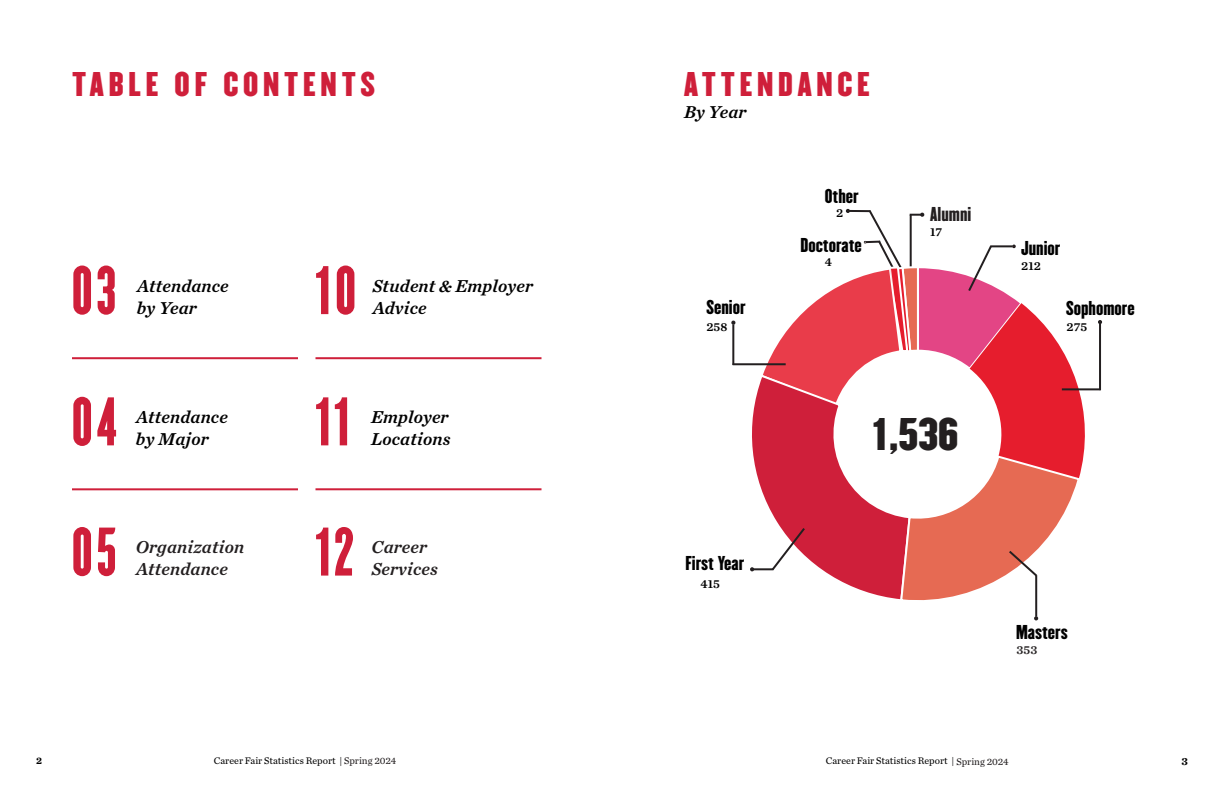
<style>
.page{position:relative;width:1224px;height:792px;background:#fff}
.page>*{position:absolute;margin:0;border:0;box-sizing:border-box;transform-origin:0 0}
.t1{font:60px "Champion Featherweight";letter-spacing:.06em;color:#cf1f3a}
.t2{font:40px "Champion Welterweight";color:#231f20}
.t3{font:30px "Champion Welterweight";letter-spacing:.16em;color:#cf1f3a}
.t4{font:italic 18px/22px "Chronicle Text G2 Semi";letter-spacing:.01em;color:#000}
.t5{font:italic 18px/22px "Chronicle Text G2 Semi";letter-spacing:.01em;color:#231f20}
.t6{font:17.6px "Champion Liteweight";color:#000}
.t7{font:17.6px "Champion Liteweight";color:#231f20}
.t8{font:12.4px "Chronicle Text G2 Semi";letter-spacing:.01em;color:#000}
.t9{font:12.4px "Chronicle Text G2 Semi";color:#231f20}
.t10{font:700 11px "Chronicle Text G2";color:#000}
.t11{font:10px "Chronicle Text G2";color:#000}
.t12{font:10px "Chronicle Text G2";color:#231f20}
.t13{font:700 10px "Chronicle Text G2";color:#000}
</style>
<div class="page">
<hr style="left:316px;top:357px;width:226px;height:2px;background:#cf1f3a">
<hr style="left:72px;top:357px;width:226px;height:2px;background:#cf1f3a">
<hr style="left:72px;top:488px;width:226px;height:2px;background:#cf1f3a">
<hr style="left:316px;top:488px;width:226px;height:2px;background:#cf1f3a">
<hr style="left:1035px;top:575px;width:2px;height:42px;background:#231f20">
<svg style="left:1034px;top:616px;width:4px;height:4px"></svg>
<svg style="left:743px;top:208px;width:359px;height:400px"></svg>
<hr style="left:753px;top:568px;width:20px;height:2px;background:#231f20">
<hr style="left:733px;top:363px;width:53px;height:2px;background:#231f20">
<hr style="left:732px;top:324px;width:2px;height:41px;background:#231f20">
<svg style="left:731px;top:321px;width:4px;height:4px"></svg>
<h3 class="t3" style="left:72px;top:59px;width:305px">TABLE OF CONTENTS</h3>
<h3 class="t3" style="left:684px;top:59px;width:187px">ATTENDANCE</h3>
<p class="t4" style="left:684px;top:100px;width:64px">By Year</p>
<h1 class="t1" style="left:72px;top:247px;width:45px">03</h1>
<p class="t4" style="left:137px;top:274px;width:93px">Attendance by Year</p>
<h1 class="t1" style="left:72px;top:378px;width:46px">04</h1>
<p class="t4" style="left:136px;top:405px;width:93px">Attendance by Major</p>
<h1 class="t1" style="left:316px;top:247px;width:42px">10</h1>
<p class="t4" style="left:372px;top:274px;width:162px">Student &amp; Employer<br>Advice</p>
<h1 class="t1" style="left:316px;top:378px;width:37px">11</h1>
<p class="t4" style="left:371px;top:405px;width:81px">Employer<br>Locations</p>
<h1 class="t1" style="left:72px;top:509px;width:46px">05</h1>
<h1 class="t1" style="left:315px;top:509px;width:40px">12</h1>
<p class="t5" style="left:136px;top:535px;width:110px">Organization<br>Attendance</p>
<p class="t5" style="left:371px;top:535px;width:68px">Career<br>Services</p>
<p class="t6" style="left:706px;top:293px;width:41px">Senior</p>
<p class="t8" style="left:706px;top:317px;width:23px">258</p>
<p class="t6" style="left:685px;top:548px;width:60px">First Year</p>
<p class="t8" style="left:700px;top:574px;width:21px">415</p>
<p class="t6" style="left:825px;top:181px;width:35px">Other</p>
<p class="t8" style="left:836px;top:203px;width:9px">2</p>
<p class="t6" style="left:800px;top:230px;width:63px">Doctorate</p>
<p class="t8" style="left:825px;top:252px;width:9px">4</p>
<p class="t7" style="left:930px;top:199px;width:43px">Alumni</p>
<p class="t8" style="left:930px;top:222px;width:14px">17</p>
<h2 class="t2" style="left:872px;top:401px;width:88px">1,536</h2>
<p class="t6" style="left:1021px;top:233px;width:41px">Junior</p>
<p class="t8" style="left:1021px;top:256px;width:21px">212</p>
<p class="t6" style="left:1066px;top:293px;width:70px">Sophomore</p>
<p class="t8" style="left:1067px;top:317px;width:22px">275</p>
<p class="t6" style="left:1016px;top:617px;width:53px">Masters</p>
<p class="t9" style="left:1016px;top:640px;width:22px">353</p>
<p class="t13" style="left:36px;top:753px;width:7px">2</p>
<p class="t11" style="left:214px;top:753px;width:186px">Career Fair Statistics Report | Spring 2023</p>
<p class="t11" style="left:826px;top:753px;width:186px">Career Fair Statistics Report | Spring 2023</p>
<p class="t10" style="left:1182px;top:752px;width:8px">3</p>
<p class="t12" style="left:344px;top:754px;width:54px">Spring 2024</p>
<p class="t12" style="left:956px;top:754px;width:54px">Spring 2024</p>
</div>
